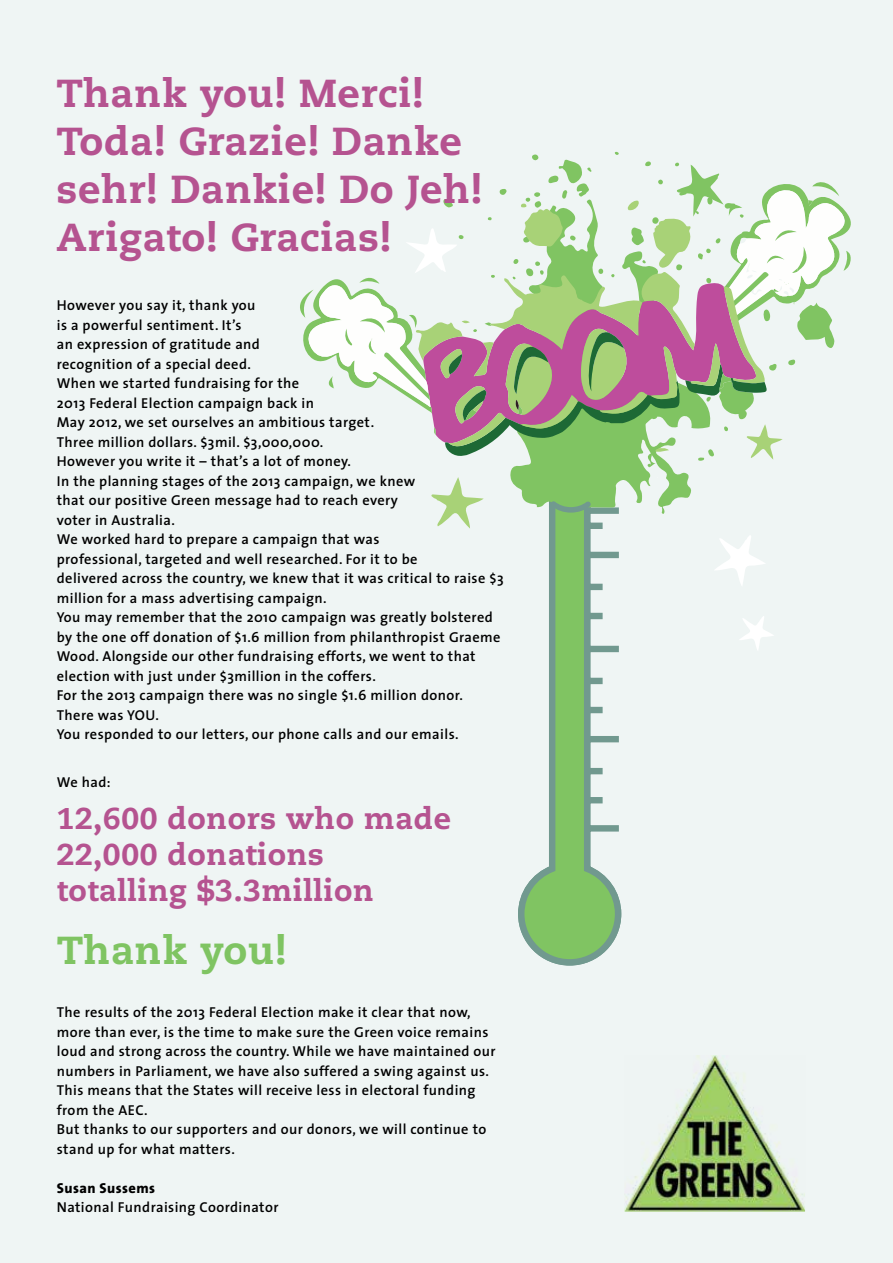
<style>
.page{position:relative;width:893px;height:1263px;background:#eff5f4}
.page>*{position:absolute;margin:0;border:0;box-sizing:border-box;transform-origin:0 0}
.t1{font:800 39px/48px "Caecilia";letter-spacing:.02em;color:#b55390}
.t2{font:800 39px "Caecilia";letter-spacing:.01em;color:#7fc462}
.t3{font:800 30px/35.8px "Caecilia";letter-spacing:.02em;color:#b55390}
.t4{font:600 14.4px/19.5px "The Sans";letter-spacing:.03em;color:#000}
.t5{font:800 14.4px "The Sans";letter-spacing:.03em;color:#000}
</style>
<div class="page">
<svg style="left:518px;top:529px;width:104px;height:436px"></svg>
<svg style="left:715px;top:535px;width:50px;height:50px"></svg>
<svg style="left:300px;top:152px;width:551px;height:377px"></svg>
<svg style="left:740px;top:616px;width:34px;height:34px"></svg>
<img style="left:624px;top:1055px;width:181px;height:156px">
<h1 class="t1" style="left:56px;top:69px;width:427px">Thank you! Merci!<br>Toda! Grazie! Danke sehr! Dankie! Do Jeh!<br>Arigato! Gracias!</h1>
<p class="t4" style="left:57px;top:295px;width:448px">However you say it, thank you<br>is a powerful sentiment. It’s<br>an expression of gratitude and<br>recognition of a special deed.<br>When we started fundraising for the<br>2013 Federal Election campaign back in<br>May 2012, we set ourselves an ambitious target.<br>Three million dollars. $3mil. $3,000,000.<br>However you write it – that’s a lot of money.<br>In the planning stages of the 2013 campaign, we knew<br>that our positive Green message had to reach every<br>voter in Australia.<br>We worked hard to prepare a campaign that was<br>professional, targeted and well researched. For it to be<br>delivered across the country, we knew that it was critical to raise $3 million for a mass advertising campaign.<br>You may remember that the 2010 campaign was greatly bolstered by the one off donation of $1.6 million from philanthropist Graeme Wood. Alongside our other fundraising efforts, we went to that election with just under $3million in the coffers.<br>For the 2013 campaign there was no single $1.6 million donor.<br>There was YOU.<br>You responded to our letters, our phone calls and our emails.</p>
<p class="t4" style="left:57px;top:772px;width:55px">We had:</p>
<h2 class="t3" style="left:57px;top:801px;width:396px">12,600 donors who made<br>22,000 donations totalling $3.3million</h2>
<h1 class="t2" style="left:57px;top:926px;width:231px">Thank you!</h1>
<p class="t4" style="left:57px;top:1002px;width:440px">The results of the 2013 Federal Election make it clear that now, more than ever, is the time to make sure the Green voice remains loud and strong across the country. While we have maintained our numbers in Parliament, we have also suffered a swing against us.<br>This means that the States will receive less in electoral funding from the AEC.<br>But thanks to our supporters and our donors, we will continue to stand up for what matters.</p>
<p class="t5" style="left:57px;top:1176px;width:100px">Susan Sussems</p>
<p class="t4" style="left:57px;top:1197px;width:223px">National Fundraising Coordinator</p>
</div>
